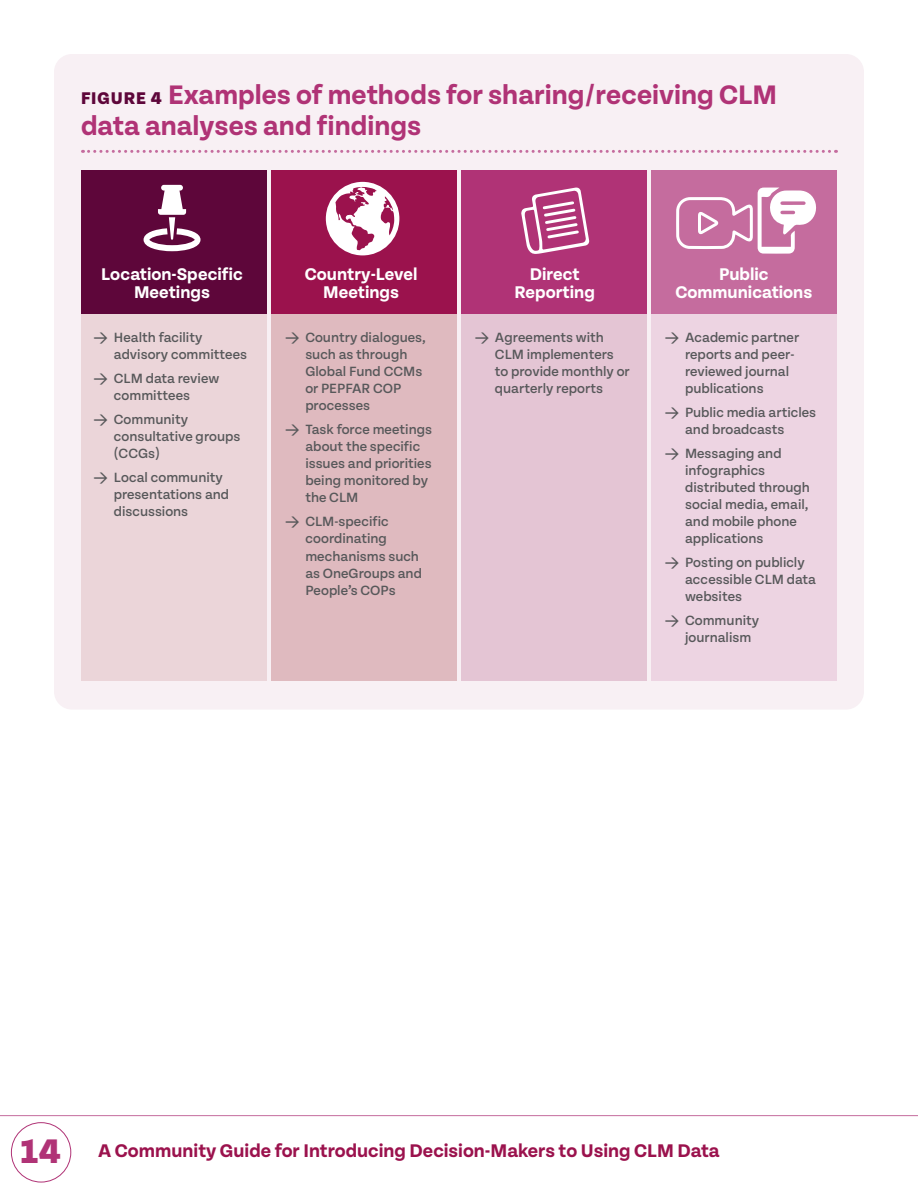
<style>
.page{position:relative;width:918px;height:1188px;background:#fff}
.page>*{position:absolute;margin:0;border:0;box-sizing:border-box;transform-origin:0 0}
.t1{font:700 28.5px/31.5px "Tenon";color:#b03376}
.t2{font:700 19.5px "Tenon";color:#9b124d}
.t3{font:700 18px/18px "Tenon";color:#fff;text-align:center}
.t4{font:500 14.25px/17.1px "Tenon";color:#57585a}
.s1{font-weight:800;font-size:18px;color:#5e063a}
.s2{font-family:"DIN"}
.s3{font-weight:800;font-size:36px;color:#b03376}
</style>
<div class="page">
<div style="left:11px;top:1122px;width:60px;height:60px;border:1px solid #b03376;border-radius:50%"></div>
<hr style="left:0;top:1115px;width:918px;height:1px;background:#c56c9e">
<div style="left:54px;top:54px;width:810px;height:656px;background:#f8f0f4;border-radius:18px"></div>
<svg style="left:89px;top:150px;width:748px;height:3px"></svg>
<div style="left:81px;top:197px;width:185px;height:484px;background:#ebd5d9"></div>
<div style="left:271px;top:197px;width:186px;height:484px;background:#dfbabf"></div>
<div style="left:461px;top:197px;width:186px;height:484px;background:#e4c5d4"></div>
<div style="left:652px;top:197px;width:185px;height:484px;background:#edd4e2"></div>
<div style="left:81px;top:170px;width:185px;height:144px;background:#5e063a"></div>
<div style="left:271px;top:170px;width:186px;height:144px;background:#9b124d"></div>
<div style="left:461px;top:170px;width:186px;height:144px;background:#b03376"></div>
<div style="left:652px;top:170px;width:185px;height:144px;background:#c56c9e"></div>
<svg style="left:144px;top:185px;width:57px;height:66px"></svg>
<svg style="left:326px;top:182px;width:73px;height:73px"></svg>
<svg style="left:521px;top:187px;width:68px;height:67px"></svg>
<svg style="left:676px;top:188px;width:140px;height:66px"></svg>
<p class="t1" style="left:81px;top:80px;width:698px"><span class="s1">FIGURE 4</span> Examples of methods for sharing/receiving CLM data analyses and findings</p>
<p class="t3" style="left:101px;top:266px;width:143px">Location-Specific<br>Meetings</p>
<p class="t3" style="left:305px;top:266px;width:114px">Country-Level<br>Meetings</p>
<p class="t3" style="left:514px;top:266px;width:82px">Direct<br>Reporting</p>
<p class="t3" style="left:675px;top:266px;width:138px">Public<br>Communications</p>
<p class="t4" style="left:114px;top:329px;width:135px;text-indent:-20px"><span class="s2">&gt;</span> Health facility advisory committees</p>
<p class="t4" style="left:114px;top:370px;width:107px;text-indent:-20px"><span class="s2">&gt;</span> CLM data review committees</p>
<p class="t4" style="left:114px;top:411px;width:128px;text-indent:-20px"><span class="s2">&gt;</span> Community consultative groups (CCGs)</p>
<p class="t4" style="left:114px;top:469px;width:117px;text-indent:-20px"><span class="s2">&gt;</span> Local community presentations and discussions</p>
<p class="t4" style="left:305px;top:329px;width:122px;text-indent:-20px"><span class="s2">&gt;</span> Country dialogues, such as through<br>Global Fund CCMs or PEPFAR COP processes</p>
<p class="t4" style="left:305px;top:421px;width:128px;text-indent:-20px"><span class="s2">&gt;</span> Task force meetings about the specific issues and priorities being monitored by the CLM</p>
<p class="t4" style="left:305px;top:513px;width:118px;text-indent:-20px"><span class="s2">&gt;</span> CLM-specific coordinating mechanisms such as OneGroups and<br>People’s COPs</p>
<p class="t4" style="left:495px;top:329px;width:136px;text-indent:-20px"><span class="s2">&gt;</span> Agreements with<br>CLM implementers to provide monthly or quarterly reports</p>
<p class="t4" style="left:685px;top:329px;width:116px;text-indent:-20px"><span class="s2">&gt;</span> Academic partner reports and peer&shy;reviewed journal publications</p>
<p class="t4" style="left:685px;top:404px;width:133px;text-indent:-20px"><span class="s2">&gt;</span> Public media articles and broadcasts</p>
<p class="t4" style="left:685px;top:445px;width:126px;text-indent:-20px"><span class="s2">&gt;</span> Messaging and infographics distributed through social media, email, and mobile phone applications</p>
<p class="t4" style="left:685px;top:554px;width:133px;text-indent:-20px"><span class="s2">&gt;</span> Posting on publicly accessible CLM data websites</p>
<p class="t4" style="left:685px;top:612px;width:76px;text-indent:-20px"><span class="s2">&gt;</span> Community journalism</p>
<h2 class="t2" style="left:21px;top:1141px;width:700px"><span class="s3">14</span> A Community Guide for Introducing Decision-Makers to Using CLM Data</h2>
</div>
